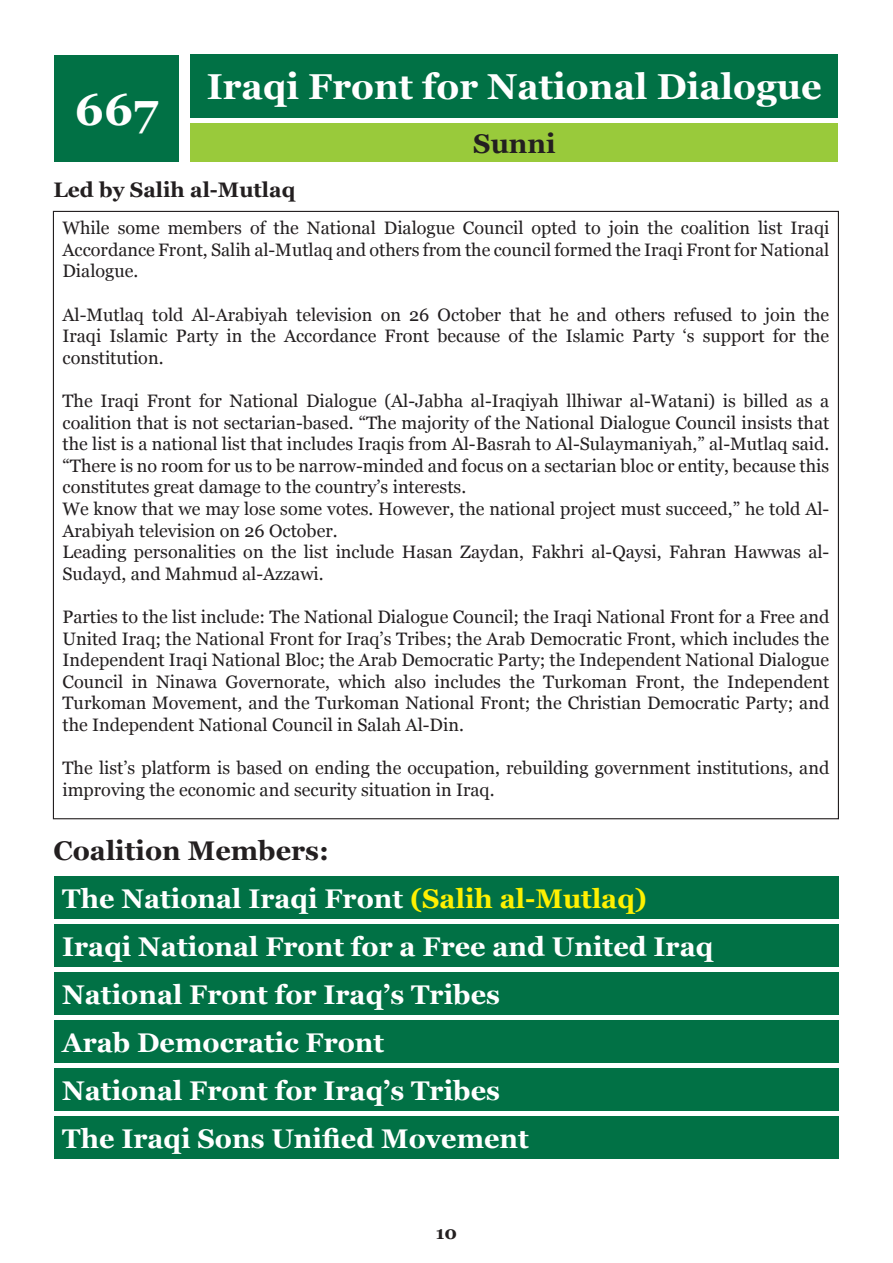
<style>
.page{position:relative;width:893px;height:1263px;background:#fff}
.page>*{position:absolute;margin:0;border:0;box-sizing:border-box;transform-origin:0 0}
.t1{font:700 45px "Georgia";color:#fff}
.t2{font:700 36px "Georgia";color:#fff}
.t3{font:700 27px/48px "Georgia";color:#fff}
.t4{font:700 27px "Georgia";color:#231f20}
.t5{font:700 21px "Georgia";color:#231f20}
.t6{font:18px/21.6px "Georgia";color:#231f20;text-align:justify}
.t7{font:700 18px "Georgia";color:#231f20}
.s1{color:#fff101}
</style>
<div class="page">
<div style="left:190px;top:54px;width:648px;height:63px;background:#017145"></div>
<div style="left:190px;top:123px;width:648px;height:39px;background:#99ca3b"></div>
<div style="left:54px;top:55px;width:125px;height:107px;background:#017145"></div>
<div style="left:54px;top:972px;width:785px;height:43px;background:#017145"></div>
<div style="left:54px;top:924px;width:785px;height:43px;background:#017145"></div>
<div style="left:54px;top:876px;width:785px;height:43px;background:#017145"></div>
<div style="left:54px;top:1020px;width:785px;height:43px;background:#017145"></div>
<div style="left:54px;top:1068px;width:785px;height:43px;background:#017145"></div>
<div style="left:54px;top:1116px;width:785px;height:43px;background:#017145"></div>
<h1 class="t1" style="left:75px;top:84px;width:85px">667</h1>
<h2 class="t2" style="left:207px;top:67px;width:617px">Iraqi Front for National Dialogue</h2>
<h3 class="t4" style="left:473px;top:128px;width:84px">Sunni</h3>
<p class="t5" style="left:53px;top:178px;width:243px">Led by Salih al-Mutlaq</p>
<p class="t6" style="left:63px;top:217px;width:768px">While some members of the National Dialogue Council opted to join the coalition list Iraqi Accordance Front, Salih al-Mutlaq and others from the council formed the Iraqi Front for National Dialogue.</p>
<p class="t6" style="left:63px;top:303px;width:768px">Al-Mutlaq told Al-Arabiyah television on 26 October that he and others refused to join the Iraqi Islamic Party in the Accordance Front because of the Islamic Party ‘s support for the constitution.</p>
<p class="t6" style="left:63px;top:390px;width:768px;text-align:left">The Iraqi Front for National Dialogue (Al-Jabha al-Iraqiyah llhiwar al-Watani) is billed as a coalition that is not sectarian-based. “The majority of the National Dialogue Council insists that the list is a national list that includes Iraqis from Al-Basrah to Al-Sulaymaniyah,” al-Mutlaq said. “There is no room for us to be narrow-minded and focus on a sectarian bloc or entity, because this constitutes great damage to the country’s interests.<br>We know that we may lose some votes. However, the national project must succeed,” he told Al-Arabiyah television on 26 October.<br>Leading personalities on the list include Hasan Zaydan, Fakhri al-Qaysi, Fahran Hawwas al-Sudayd, and Mahmud al-Azzawi.</p>
<p class="t6" style="left:63px;top:606px;width:768px">Parties to the list include: The National Dialogue Council; the Iraqi National Front for a Free and United Iraq; the National Front for Iraq’s Tribes; the Arab Democratic Front, which includes the Independent Iraqi National Bloc; the Arab Democratic Party; the Independent National Dialogue Council in Ninawa Governorate, which also includes the Turkoman Front, the Independent Turkoman Movement, and the Turkoman National Front; the Christian Democratic Party; and the Independent National Council in Salah Al-Din.</p>
<p class="t6" style="left:63px;top:757px;width:768px">The list’s platform is based on ending the occupation, rebuilding government institutions, and improving the economic and security situation in Iraq.</p>
<h3 class="t4" style="left:53px;top:835px;width:277px">Coalition Members:</h3>
<h3 class="t3" style="left:62px;top:874px;width:586px">The National Iraqi Front <span class="s1">(Salih al-Mutlaq)</span></h3>
<h3 class="t3" style="left:62px;top:922px;width:652px">Iraqi National Front for a Free and United Iraq</h3>
<h3 class="t3" style="left:62px;top:970px;width:439px">National Front for Iraq’s Tribes</h3>
<h3 class="t3" style="left:62px;top:1018px;width:468px">Arab Democratic Front<br>National Front for Iraq’s Tribes<br>The Iraqi Sons Unified Movement</h3>
<p class="t7" style="left:436px;top:1222px;width:23px">10</p>
</div>
